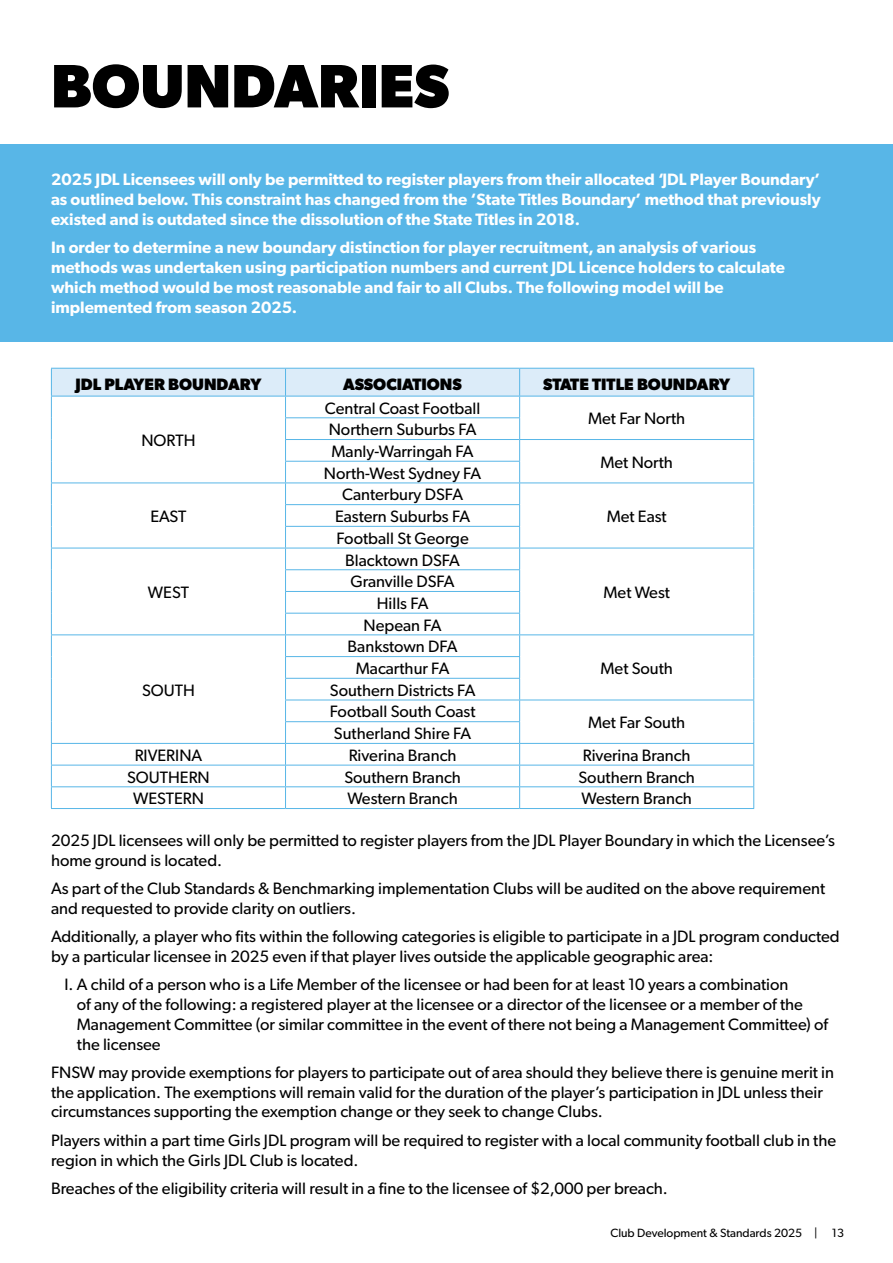
<style>
.page{position:relative;width:893px;height:1263px;background:#fff}
.page>*{position:absolute;margin:0;border:0;box-sizing:border-box;transform-origin:0 0}
.t1{font:700 61.5px "Gibson";color:#000}
.t2{font:16.5px/19.8px "Gibson";color:#000}
.t3{font:600 16.5px/19.8px "Gibson";color:#fff;text-align:justify}
.t4{font:700 16.5px "Gibson";color:#000}
.t5{font:12px "Gibson";color:#000}
</style>
<div class="page">
<div style="left:0;top:145px;width:893px;height:197px;background:#58b6e7"></div>
<svg style="left:51px;top:368px;width:703px;height:440px"></svg>
<hr style="left:51px;top:808px;width:235px;height:1px;background:#58b6e7">
<hr style="left:286px;top:808px;width:234px;height:1px;background:#58b6e7">
<hr style="left:520px;top:808px;width:234px;height:1px;background:#58b6e7">
<h1 class="t1" style="left:51px;top:50px;width:400px">BOUNDARIES</h1>
<p class="t3" style="left:51px;top:169px;width:771px">2025 JDL Licensees will only be permitted to register players from their allocated ‘JDL Player Boundary’ as outlined below. This constraint has changed from the ‘State Titles Boundary’ method that previously existed and is outdated since the dissolution of the State Titles in 2018.</p>
<p class="t3" style="left:51px;top:237px;width:735px;text-align:left">In order to determine a new boundary distinction for player recruitment, an analysis of various methods was undertaken using participation numbers and current JDL Licence holders to calculate which method would be most reasonable and fair to all Clubs. The following model will be implemented from season 2025.</p>
<p class="t4" style="left:75px;top:374px;width:187px">JDL PLAYER BOUNDARY</p>
<p class="t4" style="left:343px;top:374px;width:120px">ASSOCIATIONS</p>
<p class="t4" style="left:543px;top:374px;width:189px">STATE TITLE BOUNDARY</p>
<p class="t2" style="left:141px;top:430px;width:56px">NORTH</p>
<p class="t2" style="left:325px;top:398px;width:157px">Central Coast Football</p>
<p class="t2" style="left:329px;top:418px;width:149px;line-height:21.8px">Northern Suburbs FA<br>Manly-Warringah FA</p>
<p class="t2" style="left:324px;top:463px;width:159px">North-West Sydney FA</p>
<p class="t2" style="left:588px;top:409px;width:99px">Met Far North</p>
<p class="t2" style="left:600px;top:452px;width:74px">Met North</p>
<p class="t2" style="left:150px;top:506px;width:38px">EAST</p>
<p class="t2" style="left:335px;top:484px;width:137px;line-height:21.8px;text-align:center">Canterbury DSFA<br>Eastern Suburbs FA</p>
<p class="t2" style="left:607px;top:506px;width:62px">Met East</p>
<p class="t2" style="left:336px;top:528px;width:134px">Football St George</p>
<p class="t2" style="left:345px;top:550px;width:116px">Blacktown DSFA</p>
<p class="t2" style="left:148px;top:582px;width:43px">WEST</p>
<p class="t2" style="left:350px;top:570px;width:106px;line-height:21.8px;text-align:center">Granville DSFA<br>Hills FA<br>Nepean FA</p>
<p class="t2" style="left:603px;top:582px;width:68px">Met West</p>
<p class="t2" style="left:348px;top:635px;width:111px;line-height:21.8px;text-align:center">Bankstown DFA<br>Macarthur FA</p>
<p class="t2" style="left:600px;top:658px;width:74px">Met South</p>
<p class="t2" style="left:142px;top:680px;width:54px">SOUTH</p>
<p class="t2" style="left:330px;top:679px;width:147px;line-height:21.8px">Southern Districts FA<br>Football South Coast</p>
<p class="t2" style="left:334px;top:723px;width:139px">Sutherland Shire FA</p>
<p class="t2" style="left:588px;top:712px;width:99px">Met Far South</p>
<p class="t2" style="left:135px;top:745px;width:69px">RIVERINA</p>
<p class="t2" style="left:349px;top:745px;width:109px">Riverina Branch</p>
<p class="t2" style="left:583px;top:745px;width:109px">Riverina Branch</p>
<p class="t2" style="left:127px;top:767px;width:84px">SOUTHERN</p>
<p class="t2" style="left:344px;top:767px;width:118px">Southern Branch</p>
<p class="t2" style="left:578px;top:767px;width:118px">Southern Branch</p>
<p class="t2" style="left:133px;top:788px;width:72px">WESTERN</p>
<p class="t2" style="left:347px;top:788px;width:112px">Western Branch</p>
<p class="t2" style="left:582px;top:788px;width:112px">Western Branch</p>
<p class="t2" style="left:51px;top:830px;width:786px">2025 JDL licensees will only be permitted to register players from the JDL Player Boundary in which the Licensee’s home ground is located.</p>
<p class="t2" style="left:51px;top:878px;width:776px">As part of the Club Standards &amp; Benchmarking implementation Clubs will be audited on the above requirement and requested to provide clarity on outliers.</p>
<p class="t2" style="left:51px;top:926px;width:790px">Additionally, a player who fits within the following categories is eligible to participate in a JDL program conducted by a particular licensee in 2025 even if that player lives outside the applicable geographic area:</p>
<p class="t2" style="left:77px;top:974px;width:753px;text-indent:-12px">I. A child of a person who is a Life Member of the licensee or had been for at least 10 years a combination<br>of any of the following: a registered player at the licensee or a director of the licensee or a member of the Management Committee (or similar committee in the event of there not being a Management Committee) of the licensee</p>
<p class="t2" style="left:51px;top:1062px;width:785px">FNSW may provide exemptions for players to participate out of area should they believe there is genuine merit in the application. The exemptions will remain valid for the duration of the player’s participation in JDL unless their circumstances supporting the exemption change or they seek to change Clubs.</p>
<p class="t2" style="left:51px;top:1130px;width:787px">Players within a part time Girls JDL program will be required to register with a local community football club in the region in which the Girls JDL Club is located.</p>
<p class="t2" style="left:51px;top:1178px;width:618px">Breaches of the eligibility criteria will result in a fine to the licensee of $2,000 per breach.</p>
<p class="t5" style="left:610px;top:1225px;width:235px">Club Development &amp; Standards 2025 | 13</p>
</div>
